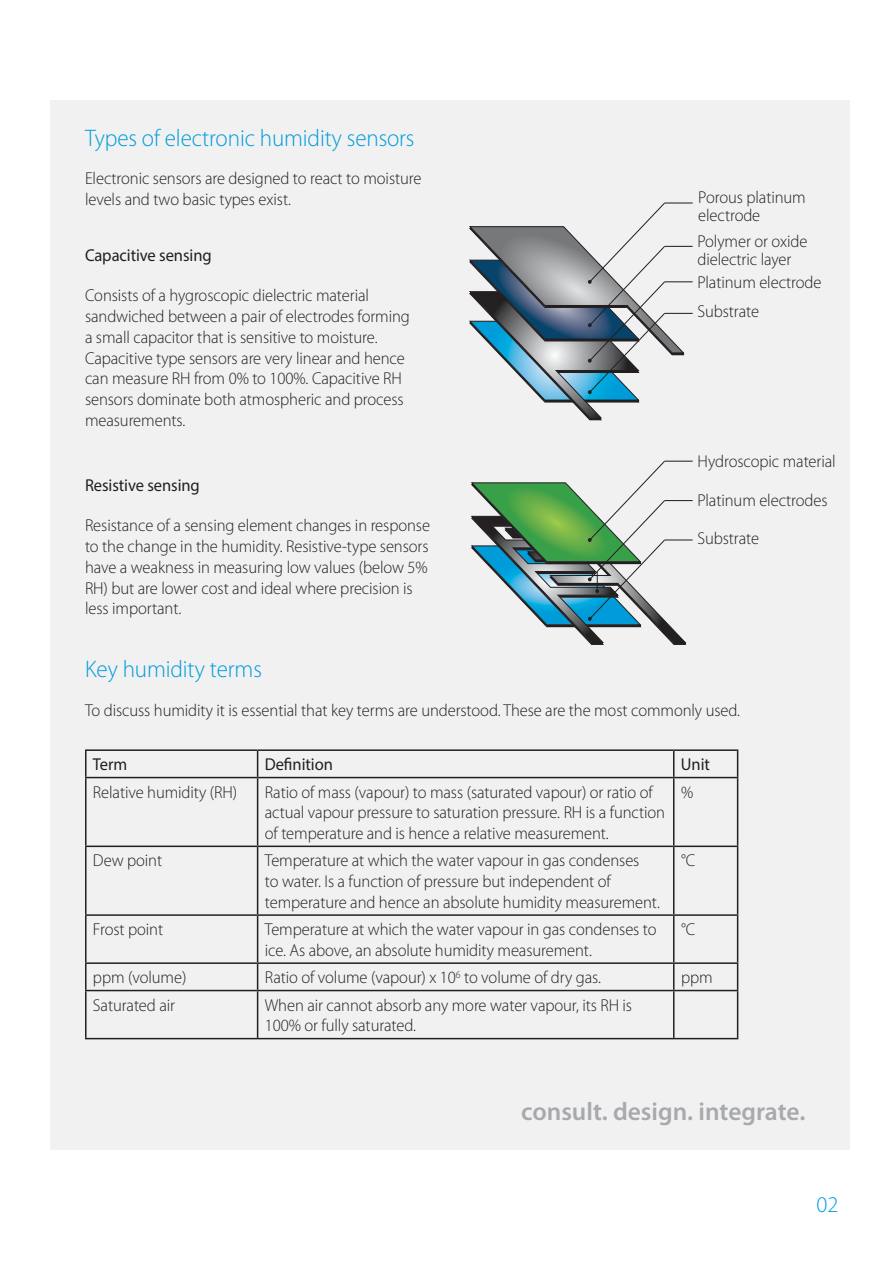
<style>
.page{position:relative;width:893px;height:1263px;background:#fff}
.page>*{position:absolute;margin:0;border:0;box-sizing:border-box;transform-origin:0 0}
.t1{font:600 25.5px "Myriad Pro";color:#a7a9ac}
.t2{font:300 24px "Myriad Pro";letter-spacing:-.005em;color:#009cd9;scale:.96 1}
.t3{font:300 22.5px "Myriad Pro";color:#009cd9}
.t4{font:300 17.25px/20.7px "Myriad Pro";letter-spacing:-.005em;color:#231f20;scale:.96 1}
.t5{font:17.25px "Myriad Pro";letter-spacing:-.005em;color:#231f20;scale:.96 1}
</style>
<div class="page">
<div style="left:50px;top:100px;width:799px;height:1049px;background:#f1f1f2"></div>
<svg style="left:470px;top:202px;width:223px;height:218px"></svg>
<svg style="left:472px;top:460px;width:221px;height:185px"></svg>
<hr style="left:85px;top:749px;width:173px;height:2px;background:#231f20">
<hr style="left:85px;top:751px;width:2px;height:26px;background:#231f20">
<hr style="left:258px;top:749px;width:416px;height:2px;background:#231f20">
<svg style="left:257px;top:751px;width:1px;height:26px"></svg>
<hr style="left:674px;top:749px;width:64px;height:2px;background:#231f20">
<svg style="left:673px;top:751px;width:1px;height:26px"></svg>
<svg style="left:737px;top:751px;width:1px;height:26px"></svg>
<hr style="left:85px;top:777px;width:173px;height:1px;background:#231f20">
<hr style="left:85px;top:778px;width:2px;height:68px;background:#231f20">
<hr style="left:258px;top:777px;width:416px;height:1px;background:#231f20">
<hr style="left:257px;top:778px;width:1px;height:68px;background:#231f20">
<hr style="left:674px;top:777px;width:64px;height:1px;background:#231f20">
<hr style="left:673px;top:778px;width:1px;height:68px;background:#231f20">
<hr style="left:737px;top:778px;width:1px;height:68px;background:#231f20">
<hr style="left:85px;top:846px;width:173px;height:1px;background:#231f20">
<hr style="left:85px;top:847px;width:2px;height:67px;background:#231f20">
<hr style="left:258px;top:846px;width:416px;height:1px;background:#231f20">
<hr style="left:257px;top:847px;width:1px;height:67px;background:#231f20">
<hr style="left:674px;top:846px;width:64px;height:1px;background:#231f20">
<hr style="left:673px;top:847px;width:1px;height:67px;background:#231f20">
<hr style="left:737px;top:847px;width:1px;height:67px;background:#231f20">
<hr style="left:85px;top:914px;width:173px;height:2px;background:#231f20">
<hr style="left:85px;top:916px;width:2px;height:46px;background:#231f20">
<hr style="left:258px;top:914px;width:416px;height:2px;background:#231f20">
<hr style="left:257px;top:916px;width:1px;height:46px;background:#231f20">
<hr style="left:674px;top:914px;width:64px;height:2px;background:#231f20">
<hr style="left:673px;top:916px;width:1px;height:46px;background:#231f20">
<hr style="left:737px;top:916px;width:1px;height:46px;background:#231f20">
<hr style="left:85px;top:962px;width:173px;height:2px;background:#231f20">
<hr style="left:85px;top:964px;width:2px;height:26px;background:#231f20">
<hr style="left:258px;top:962px;width:416px;height:2px;background:#231f20">
<svg style="left:257px;top:964px;width:1px;height:26px"></svg>
<hr style="left:674px;top:962px;width:64px;height:2px;background:#231f20">
<svg style="left:673px;top:964px;width:1px;height:26px"></svg>
<svg style="left:737px;top:964px;width:1px;height:26px"></svg>
<hr style="left:85px;top:990px;width:173px;height:1px;background:#231f20">
<hr style="left:85px;top:991px;width:2px;height:47px;background:#231f20">
<hr style="left:258px;top:990px;width:416px;height:1px;background:#231f20">
<hr style="left:257px;top:991px;width:1px;height:47px;background:#231f20">
<hr style="left:674px;top:990px;width:64px;height:1px;background:#231f20">
<hr style="left:673px;top:991px;width:1px;height:47px;background:#231f20">
<hr style="left:737px;top:991px;width:1px;height:47px;background:#231f20">
<hr style="left:85px;top:1038px;width:653px;height:1px;background:#231f20">
<h2 class="t2" style="left:85px;top:129px;width:345px">Types of electronic humidity sensors</h2>
<p class="t4" style="left:85px;top:169px;width:352px">Electronic sensors are designed to react to moisture levels and two basic types exist.</p>
<p class="t5" style="left:85px;top:249px;width:133px">Capacitive sensing</p>
<p class="t4" style="left:85px;top:286px;width:340px">Consists of a hygroscopic dielectric material sandwiched between a pair of electrodes forming a small capacitor that is sensitive to moisture.<br>Capacitive type sensors are very linear and hence can measure RH from 0% to 100%. Capacitive RH sensors dominate both atmospheric and process measurements.</p>
<p class="t5" style="left:85px;top:479px;width:121px">Resistive sensing</p>
<p class="t4" style="left:85px;top:517px;width:361px">Resistance of a sensing element changes in response to the change in the humidity. Resistive-type sensors have a weakness in measuring low values (below 5% RH) but are lower cost and ideal where precision is less important.</p>
<p class="t4" style="left:698px;top:190px;width:114px;line-height:18px">Porous platinum electrode</p>
<p class="t4" style="left:697px;top:233px;width:116px;line-height:18px">Polymer or oxide dielectric layer</p>
<p class="t4" style="left:697px;top:269px;width:131px;line-height:29.1px">Platinum electrode<br>Substrate</p>
<p class="t4" style="left:697px;top:452px;width:146px">Hydroscopic material</p>
<p class="t4" style="left:697px;top:491px;width:137px">Platinum electrodes</p>
<p class="t4" style="left:697px;top:530px;width:66px">Substrate</p>
<h2 class="t2" style="left:85px;top:660px;width:186px">Key humidity terms</h2>
<p class="t4" style="left:85px;top:701px;width:684px">To discuss humidity it is essential that key terms are understood. These are the most commonly used.</p>
<p class="t5" style="left:93px;top:758px;width:37px">Term</p>
<p class="t5" style="left:265px;top:758px;width:72px">Definition</p>
<p class="t5" style="left:681px;top:758px;width:32px">Unit</p>
<p class="t4" style="left:93px;top:783px;width:152px">Relative humidity (RH)</p>
<p class="t4" style="left:265px;top:783px;width:418px">Ratio of mass (vapour) to mass (saturated vapour) or ratio of actual vapour pressure to saturation pressure. RH is a function of temperature and is hence a relative measurement.</p>
<p class="t4" style="left:681px;top:783px;width:14px">%</p>
<p class="t4" style="left:93px;top:852px;width:74px">Dew point</p>
<p class="t4" style="left:265px;top:852px;width:413px">Temperature at which the water vapour in gas condenses<br>to water. Is a function of pressure but independent of temperature and hence an absolute humidity measurement.</p>
<p class="t4" style="left:681px;top:852px;width:16px">°C</p>
<p class="t4" style="left:93px;top:920px;width:75px">Frost point</p>
<p class="t4" style="left:265px;top:920px;width:409px">Temperature at which the water vapour in gas condenses to ice. As above, an absolute humidity measurement.</p>
<p class="t4" style="left:681px;top:920px;width:16px">°C</p>
<p class="t4" style="left:93px;top:968px;width:99px">ppm (volume)</p>
<p class="t4" style="left:265px;top:968px;width:352px">Ratio of volume (vapour) x 10<sup>6</sup> to volume of dry gas.</p>
<p class="t4" style="left:681px;top:968px;width:34px">ppm</p>
<p class="t4" style="left:93px;top:996px;width:87px">Saturated air</p>
<p class="t4" style="left:265px;top:996px;width:384px">When air cannot absorb any more water vapour, its RH is<br>100% or fully saturated.</p>
<h1 class="t1" style="left:521px;top:1101px;width:286px">consult. design. integrate.</h1>
<h3 class="t3" style="left:816px;top:1195px;width:23px">02</h3>
</div>
